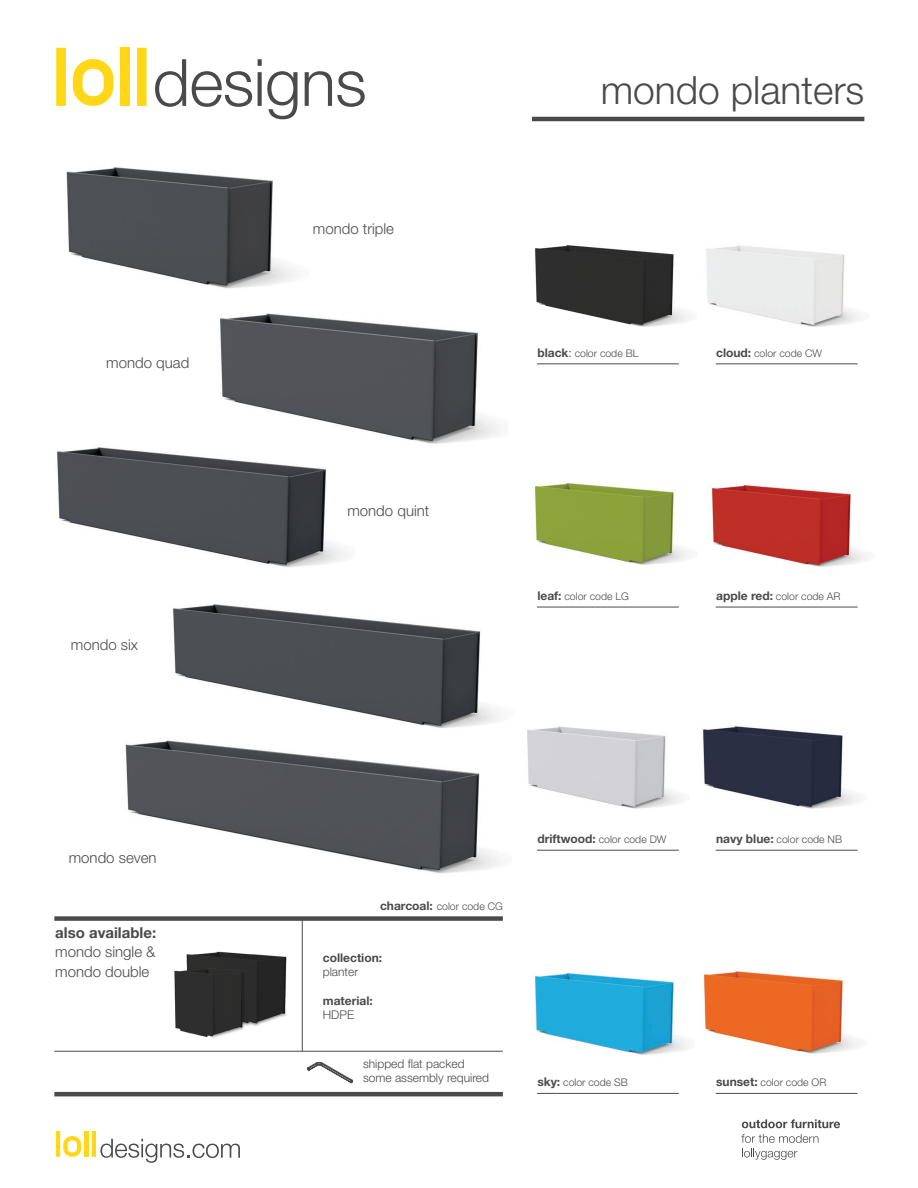
<style>
.page{position:relative;width:918px;height:1188px;background:#fff}
.page>*{position:absolute;margin:0;border:0;box-sizing:border-box;transform-origin:0 0}
.t1{font:300 39px "Helvetica Neue";color:#4a4a4c}
.t2{font:300 15px/19.5px "Helvetica Neue";color:#4a4a4c;text-align:justify}
.t3{font:300 12px "Helvetica Neue";color:#4a4a4c}
.t4{font:700 12px/14.4px "Helvetica Neue";color:#4a4a4c}
.t5{font:300 10.5px "Helvetica Neue";color:#4a4a4c}
.s1{font-weight:700}
.s2{font-weight:700;font-size:12px}
.s3{font-size:12px}
.s4{font-weight:300}
</style>
<div class="page">
<hr style="left:532px;top:117px;width:332px;height:4px;background:#4a4a4c">
<div style="left:54px;top:916px;width:449px;height:5px;background:#4a4a4c"></div>
<hr style="left:54px;top:1092px;width:449px;height:4px;background:#4a4a4c">
<svg style="left:307px;top:1062px;width:46px;height:21px"></svg>
<hr style="left:54px;top:1051px;width:449px;height:1px;background:#4a4a4c">
<hr style="left:302px;top:919px;width:1px;height:132px;background:#4a4a4c">
<hr style="left:537px;top:364px;width:142px;height:1px;background:#4a4a4c">
<hr style="left:537px;top:607px;width:142px;height:1px;background:#4a4a4c">
<hr style="left:537px;top:850px;width:142px;height:1px;background:#4a4a4c">
<hr style="left:537px;top:1093px;width:142px;height:1px;background:#4a4a4c">
<hr style="left:716px;top:364px;width:142px;height:1px;background:#4a4a4c">
<hr style="left:716px;top:607px;width:142px;height:1px;background:#4a4a4c">
<hr style="left:716px;top:850px;width:142px;height:1px;background:#4a4a4c">
<hr style="left:716px;top:1093px;width:142px;height:1px;background:#4a4a4c">
<div style="left:84px;top:1131px;width:5px;height:26px;background:#ffd716"></div>
<hr style="left:56px;top:1131px;width:4px;height:26px;background:#ffd716">
<hr style="left:92px;top:1131px;width:4px;height:26px;background:#ffd716">
<svg style="left:63px;top:1136px;width:18px;height:21px"></svg>
<svg style="left:100px;top:1139px;width:140px;height:24px"></svg>
<svg style="left:155px;top:59px;width:31px;height:48px"></svg>
<svg style="left:192px;top:71px;width:60px;height:36px"></svg>
<svg style="left:258px;top:59px;width:39px;height:60px"></svg>
<svg style="left:305px;top:71px;width:60px;height:36px"></svg>
<div style="left:120px;top:48px;width:10px;height:58px;background:#ffd716"></div>
<div style="left:56px;top:48px;width:10px;height:58px;background:#ffd716"></div>
<div style="left:137px;top:48px;width:10px;height:58px;background:#ffd716"></div>
<svg style="left:73px;top:59px;width:40px;height:47px"></svg>
<svg style="left:742px;top:1119px;width:98px;height:9px"></svg>
<svg style="left:741px;top:1134px;width:78px;height:9px"></svg>
<svg style="left:742px;top:1149px;width:55px;height:11px"></svg>
<img style="left:174px;top:951px;width:113px;height:87px">
<img style="left:535px;top:245px;width:328px;height:82px">
<img style="left:534px;top:482px;width:158px;height:83px">
<img style="left:711px;top:484px;width:158px;height:83px">
<img style="left:534px;top:972px;width:158px;height:83px">
<img style="left:703px;top:971px;width:158px;height:83px">
<img style="left:703px;top:726px;width:158px;height:83px">
<img style="left:527px;top:726px;width:157px;height:83px">
<img style="left:66px;top:167px;width:232px;height:122px">
<img style="left:220px;top:313px;width:284px;height:131px">
<img style="left:56px;top:428px;width:300px;height:139px">
<img style="left:141px;top:604px;width:372px;height:106px">
<img style="left:125px;top:710px;width:377px;height:164px">
<p class="t2" style="left:106px;top:353px;width:85px">mondo quad</p>
<p class="t2" style="left:71px;top:635px;width:69px">mondo six</p>
<p class="t2" style="left:69px;top:847px;width:89px">mondo seven</p>
<p class="t2" style="left:55px;top:922px;width:103px"><span class="s1">also available: </span>mondo single &amp; mondo double</p>
<p class="t2" style="left:313px;top:219px;width:83px">mondo triple</p>
<p class="t2" style="left:347px;top:500px;width:83px">mondo quint</p>
<p class="t1" style="left:601px;top:67px;width:265px">mondo planters</p>
<p class="t5" style="left:537px;top:347px;width:102px"><span class="s2">black</span><span class="s3">:</span> color code BL</p>
<p class="t5" style="left:716px;top:347px;width:107px"><span class="s2">cloud:</span> color code CW</p>
<p class="t5" style="left:537px;top:590px;width:93px"><span class="s2">leaf:</span> color code LG</p>
<p class="t5" style="left:716px;top:590px;width:126px"><span class="s2">apple red:</span> color code AR</p>
<p class="t5" style="left:380px;top:899px;width:124px"><span class="s2">charcoal:</span> color code CG</p>
<p class="t4" style="left:323px;top:950px;width:61px">collection:</p>
<p class="t3" style="left:323px;top:965px;width:37px">planter</p>
<p class="t4" style="left:323px;top:993px;width:51px">material:<br><span class="s4">HDPE</span></p>
<p class="t3" style="left:363px;top:1056px;width:103px">shipped flat packed</p>
<p class="t3" style="left:363px;top:1070px;width:128px">some assembly required</p>
<p class="t5" style="left:537px;top:833px;width:131px"><span class="s2">driftwood:</span> color code DW</p>
<p class="t5" style="left:716px;top:833px;width:127px"><span class="s2">navy blue:</span> color code NB</p>
<p class="t5" style="left:537px;top:1076px;width:92px"><span class="s2">sky:</span> color code SB</p>
<p class="t5" style="left:716px;top:1076px;width:112px"><span class="s2">sunset:</span> color code OR</p>
</div>
